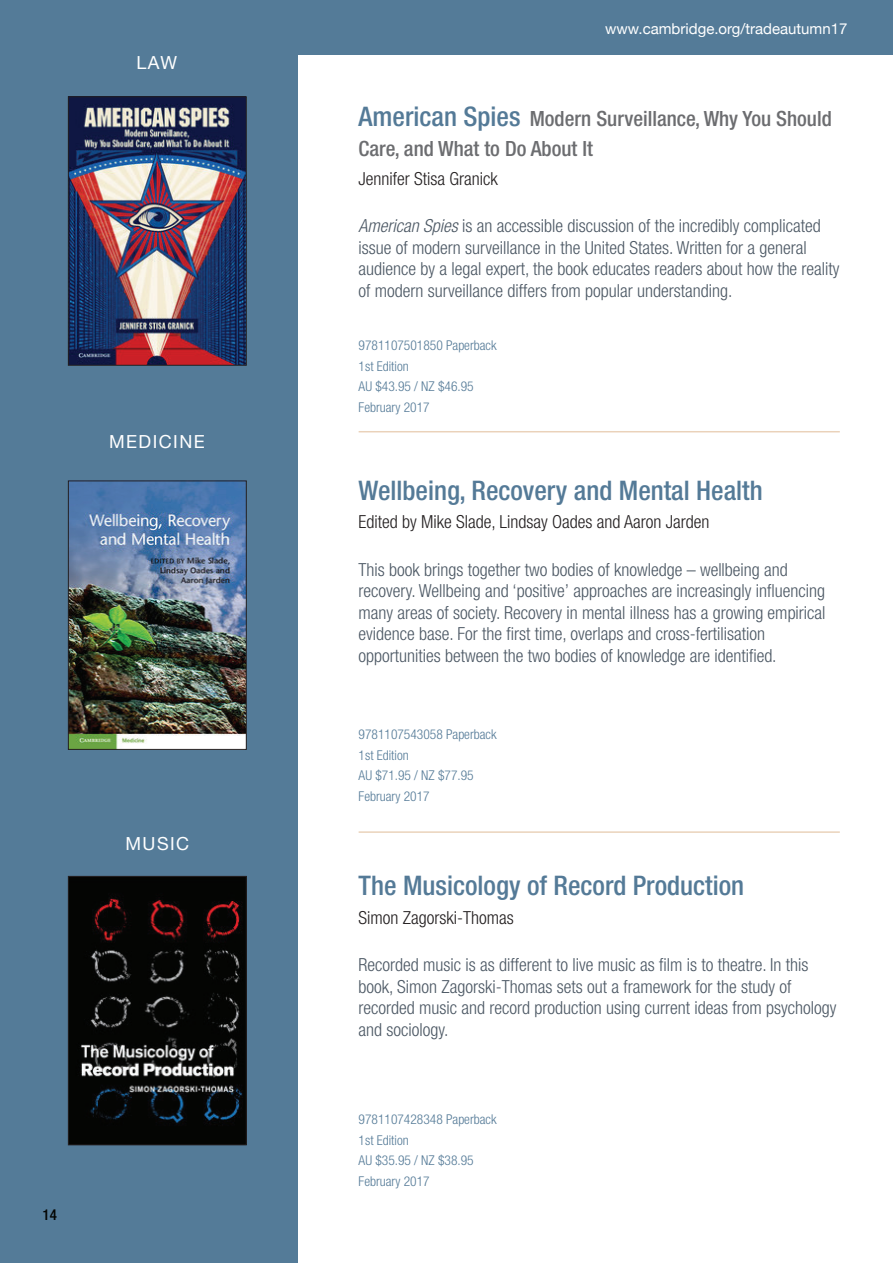
<style>
.page{position:relative;width:893px;height:1263px;background:#fff}
.page>*{position:absolute;margin:0;border:0;box-sizing:border-box;transform-origin:0 0}
.t1{font:500 condensed 27px "Helvetica Neue LT Std";color:#547a97}
.t2{font:500 condensed 21px/30.6px "Helvetica Neue LT Std";color:#6c6d70}
.t3{font:300 condensed 18px/21.6px "Helvetica Neue LT Std";color:#4c5864}
.t4{font:300 condensed 18px "Helvetica Neue LT Std";color:#231f20}
.t5{font:18px "Helvetica Neue";letter-spacing:.08em;color:#fff}
.t6{font:15px "Helvetica Neue";color:#fff}
.t7{font:500 condensed 15px "Helvetica Neue LT Std";color:#040503}
.t8{font:300 condensed 13.5px/20.4px "Helvetica Neue LT Std";color:#547a97}
.s1{font-size:27px;color:#547a97}
.s2{font-style:italic}
</style>
<div class="page">
<div style="left:297px;top:0;width:596px;height:54px;background:#547b98"></div>
<div style="left:0;top:0;width:298px;height:1263px;background:#547b98"></div>
<hr style="left:359px;top:431px;width:481px;height:1px;background:#d5a575">
<hr style="left:359px;top:831px;width:481px;height:2px;background:#d5a575">
<img style="left:70px;top:98px;width:175px;height:266px">
<div style="left:68px;top:96px;width:179px;height:270px;border:1px solid #231f20"></div>
<img style="left:70px;top:483px;width:175px;height:265px">
<div style="left:68px;top:481px;width:179px;height:269px;border:1px solid #231f20"></div>
<img style="left:70px;top:878px;width:175px;height:265px">
<div style="left:68px;top:876px;width:179px;height:269px;border:1px solid #231f20"></div>
<p class="t5" style="left:137px;top:50px;width:42px">LAW</p>
<p class="t5" style="left:109px;top:429px;width:97px">MEDICINE</p>
<p class="t5" style="left:125px;top:831px;width:65px">MUSIC</p>
<p class="t7" style="left:43px;top:1206px;width:16px">14</p>
<p class="t6" style="left:605px;top:18px;width:244px">www.cambridge.org/tradeautumn17</p>
<p class="t2" style="left:359px;top:103px;width:475px"><span class="s1">American Spies</span> Modern Surveillance, Why You Should<br>Care, and What to Do About It</p>
<p class="t4" style="left:359px;top:168px;width:141px">Jennifer Stisa Granick</p>
<p class="t3" style="left:359px;top:215px;width:482px"><span class="s2">American Spies</span> is an accessible discussion of the incredibly complicated issue of modern surveillance in the United States. Written for a general audience by a legal expert, the book educates readers about how the reality of modern surveillance differs from popular understanding.</p>
<p class="t8" style="left:359px;top:335px;width:139px">9781107501850 Paperback<br>1st Edition<br>AU $43.95 / NZ $46.95<br>February 2017</p>
<h1 class="t1" style="left:359px;top:474px;width:406px">Wellbeing, Recovery and Mental Health</h1>
<p class="t4" style="left:359px;top:511px;width:352px">Edited by Mike Slade, Lindsay Oades and Aaron Jarden</p>
<p class="t3" style="left:359px;top:558px;width:468px">This book brings together two bodies of knowledge – wellbeing and recovery. Wellbeing and ‘positive’ approaches are increasingly influencing many areas of society. Recovery in mental illness has a growing empirical evidence base. For the first time, overlaps and cross-fertilisation opportunities between the two bodies of knowledge are identified.</p>
<p class="t8" style="left:359px;top:724px;width:139px">9781107543058 Paperback<br>1st Edition<br>AU $71.95 / NZ $77.95<br>February 2017</p>
<h1 class="t1" style="left:359px;top:870px;width:387px">The Musicology of Record Production</h1>
<p class="t4" style="left:359px;top:907px;width:157px">Simon Zagorski-Thomas</p>
<p class="t3" style="left:359px;top:954px;width:479px">Recorded music is as different to live music as film is to theatre. In this book, Simon Zagorski-Thomas sets out a framework for the study of recorded music and record production using current ideas from psychology and sociology.</p>
<p class="t8" style="left:359px;top:1109px;width:139px">9781107428348 Paperback<br>1st Edition<br>AU $35.95 / NZ $38.95<br>February 2017</p>
</div>
